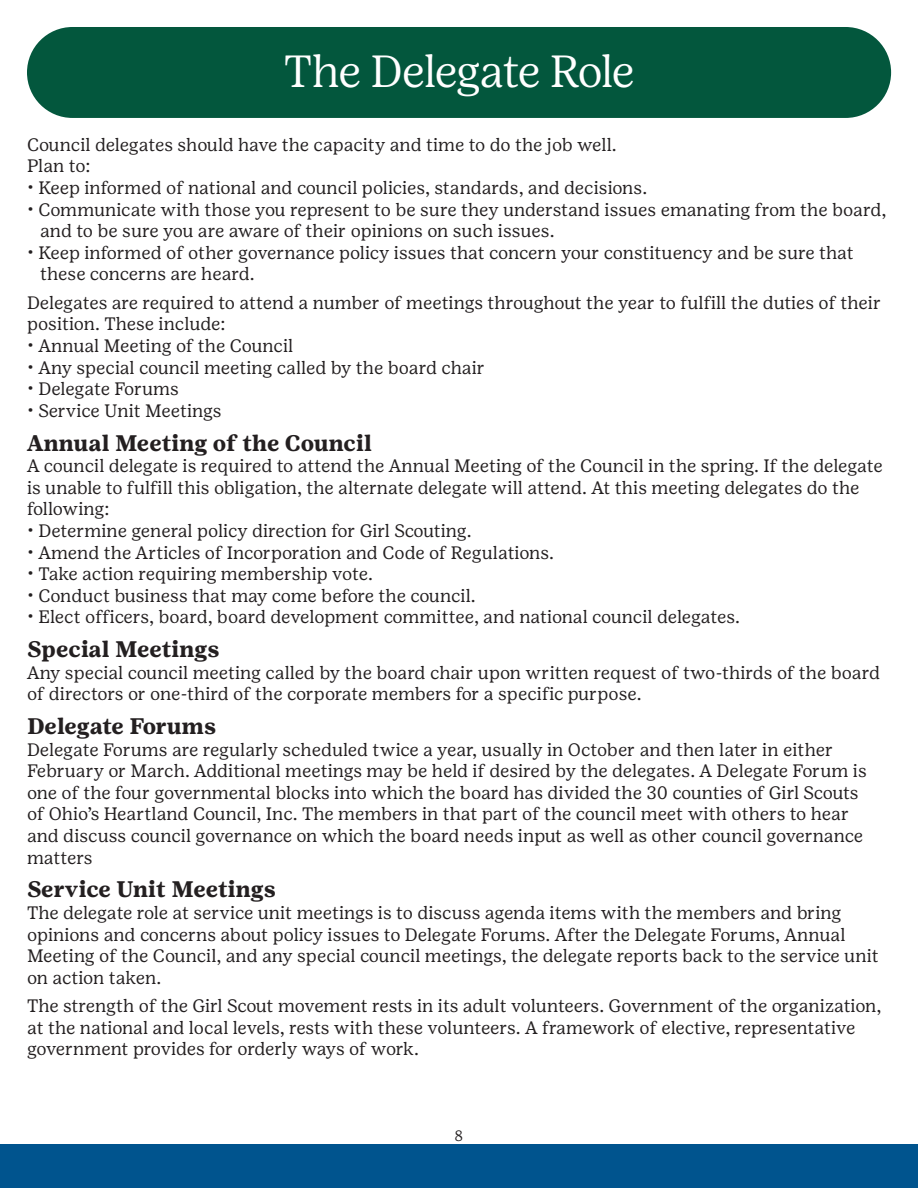
<style>
.page{position:relative;width:918px;height:1188px;background:#fff}
.page>*{position:absolute;margin:0;border:0;box-sizing:border-box;transform-origin:0 0}
.t1{font:300 45px "Girl Scout Display";letter-spacing:-.01em;color:#fff}
.t2{font:700 22.5px "Girl Scout Text";color:#231f20}
.t3{font:18px/21.6px "Girl Scout Text";letter-spacing:-.005em;color:#231f20}
.t4{font:15px "Girl Scout Text";color:#231f20}
</style>
<div class="page">
<div style="left:27px;top:27px;width:864px;height:91px;background:#03573d;border-radius:45px"></div>
<div style="left:0;top:1145px;width:918px;height:43px;background:#00548e"></div>
<p class="t1" style="left:284px;top:46px;width:352px">The Delegate Role</p>
<p class="t3" style="left:27px;top:134px;width:591px">Council delegates should have the capacity and time to do the job well.</p>
<p class="t3" style="left:27px;top:155px;width:65px">Plan to:</p>
<p class="t3" style="left:27px;top:177px;width:622px">• Keep informed of national and council policies, standards, and decisions.</p>
<p class="t3" style="left:40px;top:199px;width:848px;text-indent:-13px">• Communicate with those you represent to be sure they understand issues emanating from the board, and to be sure you are aware of their opinions on such issues.</p>
<p class="t3" style="left:40px;top:242px;width:815px;text-indent:-13px">• Keep informed of other governance policy issues that concern your constituency and be sure that these concerns are heard.</p>
<p class="t3" style="left:27px;top:292px;width:856px">Delegates are required to attend a number of meetings throughout the year to fulfill the duties of their position. These include:</p>
<p class="t3" style="left:27px;top:335px;width:268px">• Annual Meeting of the Council</p>
<p class="t3" style="left:27px;top:357px;width:459px">• Any special council meeting called by the board chair</p>
<p class="t3" style="left:27px;top:378px;width:154px">• Delegate Forums</p>
<p class="t3" style="left:27px;top:400px;width:196px">• Service Unit Meetings</p>
<p class="t2" style="left:27px;top:429px;width:346px">Annual Meeting of the Council</p>
<p class="t3" style="left:27px;top:455px;width:857px">A council delegate is required to attend the Annual Meeting of the Council in the spring. If the delegate is unable to fulfill this obligation, the alternate delegate will attend. At this meeting delegates do the following:</p>
<p class="t3" style="left:27px;top:520px;width:446px">• Determine general policy direction for Girl Scouting.</p>
<p class="t3" style="left:27px;top:542px;width:529px">• Amend the Articles of Incorporation and Code of Regulations.</p>
<p class="t3" style="left:27px;top:563px;width:347px">• Take action requiring membership vote.</p>
<p class="t3" style="left:27px;top:585px;width:450px">• Conduct business that may come before the council.</p>
<p class="t3" style="left:27px;top:606px;width:715px">• Elect officers, board, board development committee, and national council delegates.</p>
<p class="t2" style="left:27px;top:636px;width:194px">Special Meetings</p>
<p class="t3" style="left:27px;top:662px;width:855px">Any special council meeting called by the board chair upon written request of two-thirds of the board of directors or one-third of the corporate members for a specific purpose.</p>
<p class="t2" style="left:27px;top:713px;width:191px">Delegate Forums</p>
<p class="t3" style="left:27px;top:739px;width:841px">Delegate Forums are regularly scheduled twice a year, usually in October and then later in either February or March. Additional meetings may be held if desired by the delegates. A Delegate Forum is one of the four governmental blocks into which the board has divided the 30 counties of Girl Scouts of Ohio’s Heartland Council, Inc. The members in that part of the council meet with others to hear and discuss council governance on which the board needs input as well as other council governance matters</p>
<p class="t2" style="left:27px;top:876px;width:250px">Service Unit Meetings</p>
<p class="t3" style="left:27px;top:902px;width:853px">The delegate role at service unit meetings is to discuss agenda items with the members and bring opinions and concerns about policy issues to Delegate Forums. After the Delegate Forums, Annual Meeting of the Council, and any special council meetings, the delegate reports back to the service unit on action taken.</p>
<p class="t3" style="left:27px;top:995px;width:856px">The strength of the Girl Scout movement rests in its adult volunteers. Government of the organization, at the national and local levels, rests with these volunteers. A framework of elective, representative government provides for orderly ways of work.</p>
<p class="t4" style="left:455px;top:1127px;width:10px">8</p>
</div>
